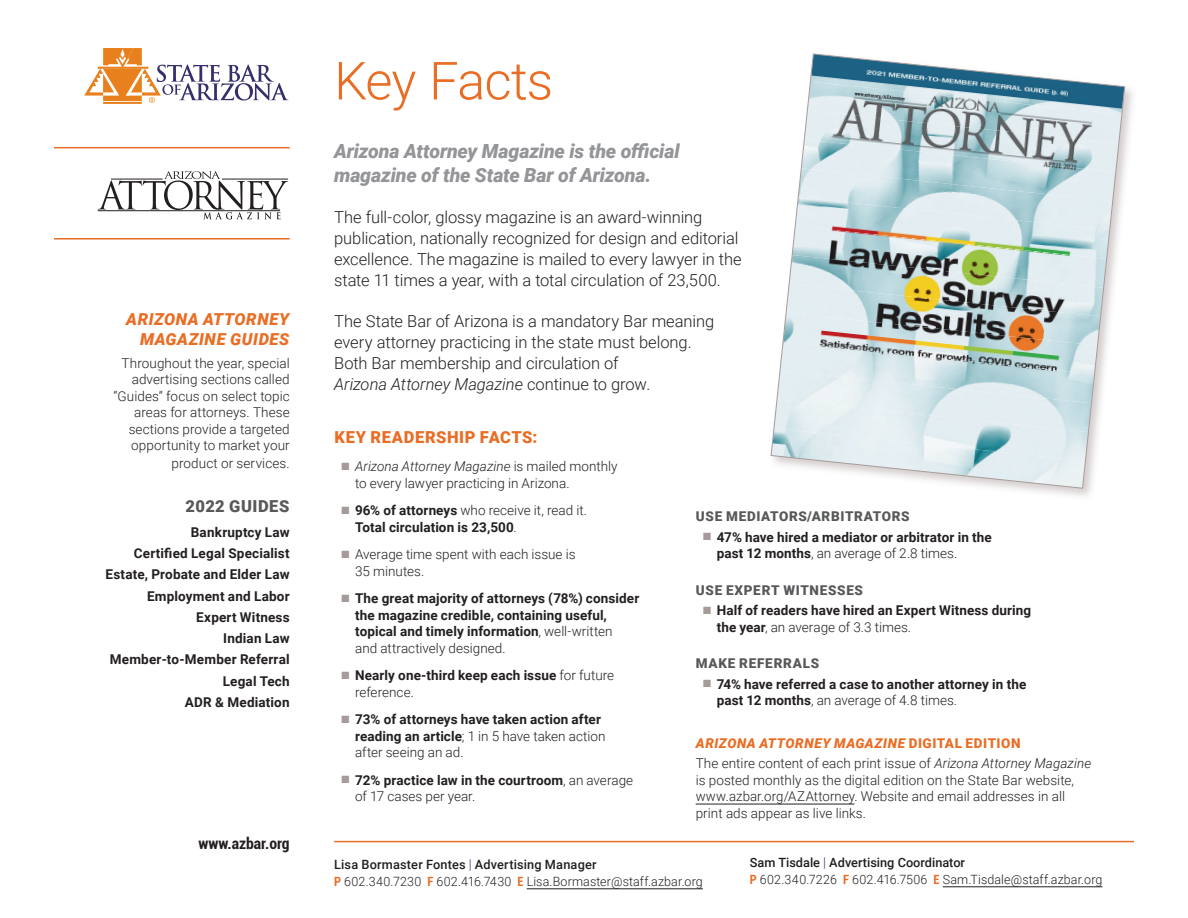
<style>
.page{position:relative;width:1188px;height:918px;background:#fff}
.page>*{position:absolute;margin:0;border:0;box-sizing:border-box;transform-origin:0 0}
.t1{font:300 52.5px "Roboto";letter-spacing:-.02em;color:#e96d24}
.t2{font:italic 900 19.5px/24px "Roboto";letter-spacing:-.01em;color:#939598}
.t3{font:300 16.5px/21px "Roboto";letter-spacing:-.005em;color:#231f20}
.t4{font:italic 900 16.5px/19.5px "Roboto";letter-spacing:.035em;color:#e96d24;text-align:right}
.t5{font:900 16.5px "Roboto";letter-spacing:.035em;color:#e96d24}
.t6{font:900 16.5px "Roboto";letter-spacing:.035em;color:#57585a}
.t7{font:700 condensed 15.75px "Roboto";color:#231f20}
.t8{font:700 13.5px/16.5px "Roboto";letter-spacing:.01em;color:#231f20}
.t9{font:300 13.5px/16.5px "Roboto";letter-spacing:.005em;color:#231f20}
.t10{font:900 13.5px "Roboto";letter-spacing:.05em;color:#57585a}
.t11{font:300 12.75px/16.5px "Roboto";letter-spacing:.01em;color:#231f20}
.s1{font-style:italic}
.s2{color:#a79a9a}
.s3{font-weight:300}
.s4{font-weight:900;font-style:italic;color:#e96d24}
.s5{font-weight:900;color:#e96d24}
.s6{font-weight:500}
.s7{font-size:13.5px;color:#352f6c}
.s8{font-weight:700;font-stretch:condensed;color:#e96d24}
</style>
<div class="page">
<hr style="left:103px;top:102px;width:39px;height:2px;background:#e8811d">
<svg style="left:84px;top:48px;width:204px;height:55px"></svg>
<hr style="left:527px;top:889px;width:176px;height:1px;background:#231f20">
<hr style="left:334px;top:841px;width:800px;height:1px;background:#e96d24">
<hr style="left:54px;top:147px;width:236px;height:1px;background:#e96d24">
<hr style="left:54px;top:238px;width:236px;height:2px;background:#e96d24">
<svg style="left:98px;top:171px;width:190px;height:48px"></svg>
<hr style="left:98px;top:210px;width:182px;height:1px;background:#231f20">
<hr style="left:222px;top:179px;width:66px;height:1px;background:#231f20">
<hr style="left:111px;top:179px;width:52px;height:1px;background:#231f20">
<svg style="left:770px;top:53px;width:356px;height:436px"></svg>
<hr style="left:696px;top:804px;width:158px;height:1px;background:#231f20">
<hr style="left:943px;top:887px;width:160px;height:1px;background:#231f20">
<p class="t4" style="left:126px;top:309px;width:165px">ARIZONA ATTORNEY<br>MAGAZINE GUIDES</p>
<p class="t9" style="left:114px;top:354px;width:178px;text-align:right">Throughout the year, special advertising sections called “Guides” focus on select topic areas for attorneys. These sections provide a targeted opportunity to market your</p>
<p class="t9" style="left:172px;top:455px;width:120px">product or services.</p>
<p class="t6" style="left:185px;top:495px;width:105px">2022 GUIDES</p>
<p class="t8" style="left:105px;top:521px;width:186px;line-height:21.3px;text-align:right">Bankruptcy Law<br>Certified Legal Specialist<br>Estate, Probate and Elder Law<br>Employment and Labor<br>Expert Witness<br>Indian Law<br>Member-to-Member Referral<br>Legal Tech<br>ADR &amp; Mediation</p>
<p class="t7" style="left:199px;top:833px;width:93px">www.azbar.org</p>
<h1 class="t1" style="left:334px;top:44px;width:220px">Key Facts</h1>
<h2 class="t2" style="left:334px;top:138px;width:347px">Arizona Attorney Magazine is the official magazine of the State Bar of Arizona.</h2>
<p class="t3" style="left:334px;top:206px;width:409px">The full-color, glossy magazine is an award-winning publication, nationally recognized for design and editorial excellence. The magazine is mailed to every lawyer in the state 11 times a year, with a total circulation of 23,500.</p>
<p class="t3" style="left:334px;top:310px;width:382px">The State Bar of Arizona is a mandatory Bar meaning every attorney practicing in the state must belong.<br>Both Bar membership and circulation of<br><span class="s1">Arizona Attorney Magazine</span> continue to grow.</p>
<p class="t5" style="left:334px;top:426px;width:205px">KEY READERSHIP FACTS:</p>
<p class="t9" style="left:355px;top:457px;width:264px;text-indent:-13px"><span class="s2">■</span> <span class="s1">Arizona Attorney Magazine</span> is mailed monthly to every lawyer practicing in Arizona.</p>
<p class="t8" style="left:355px;top:502px;width:233px;text-indent:-14px"><span class="s2">■</span> 96% of attorneys <span class="s3">who receive it, read it.<br></span>Total circulation is 23,500<span class="s3">.</span></p>
<p class="t9" style="left:355px;top:546px;width:222px;text-indent:-14px"><span class="s2">■</span> Average time spent with each issue is<br>35 minutes.</p>
<p class="t8" style="left:355px;top:590px;width:286px;text-indent:-14px"><span class="s2">■</span> The great majority of attorneys (78%) consider the magazine credible, containing useful, topical and timely information<span class="s3">, well-written<br>and attractively designed.</span></p>
<p class="t8" style="left:355px;top:667px;width:261px;text-indent:-14px"><span class="s2">■</span> Nearly one-third keep each issue <span class="s3">for future reference.</span></p>
<p class="t8" style="left:355px;top:711px;width:252px;text-indent:-14px"><span class="s2">■</span> 73% of attorneys have taken action after reading an article<span class="s3">; 1 in 5 have taken action after seeing an ad.</span></p>
<p class="t8" style="left:355px;top:771px;width:280px;text-indent:-14px"><span class="s2">■</span> 72% practice law in the courtroom<span class="s3">, an average of 17 cases per year.</span></p>
<p class="t10" style="left:696px;top:507px;width:215px">USE MEDIATORS/ARBITRATORS</p>
<p class="t8" style="left:717px;top:528px;width:277px;text-indent:-14px"><span class="s2">■</span> 47% have hired a mediator or arbitrator in the past 12 months<span class="s3">, an average of 2.8 times.</span></p>
<p class="t10" style="left:696px;top:580px;width:169px">USE EXPERT WITNESSES</p>
<p class="t8" style="left:717px;top:602px;width:316px;text-indent:-14px"><span class="s2">■</span> Half of readers have hired an Expert Witness during the year<span class="s3">, an average of 3.3 times.</span></p>
<p class="t10" style="left:696px;top:654px;width:125px">MAKE REFERRALS</p>
<p class="t8" style="left:717px;top:675px;width:311px;text-indent:-14px"><span class="s2">■</span> 74% have referred a case to another attorney in the past 12 months<span class="s3">, an average of 4.8 times.</span></p>
<p class="t9" style="left:696px;top:733px;width:397px;line-height:19.8px"><span class="s4">ARIZONA ATTORNEY MAGAZINE</span> <span class="s5">DIGITAL EDITION<br></span>The entire content of each print issue of <span class="s1">Arizona Attorney Magazine</span></p>
<p class="t9" style="left:696px;top:771px;width:380px">is posted monthly as the digital edition on the State Bar website, www.azbar.org/AZAttorney. Website and email addresses in all print ads appear as live links.</p>
<p class="t11" style="left:750px;top:854px;width:354px"><span class="s6">Sam Tisdale</span> <span class="s7">|</span> <span class="s6">Advertising Coordinator<br></span><span class="s8">P</span> 602.340.7226 <span class="s8">F</span> 602.416.7506 <span class="s8">E</span> Sam.Tisdale@staff.azbar.org</p>
<p class="t11" style="left:334px;top:856px;width:370px"><span class="s6">Lisa Bormaster Fontes</span> <span class="s7">|</span> <span class="s6">Advertising Manager<br></span><span class="s8">P</span> 602.340.7230 <span class="s8">F</span> 602.416.7430 <span class="s8">E</span> Lisa.Bormaster@staff.azbar.org</p>
</div>
